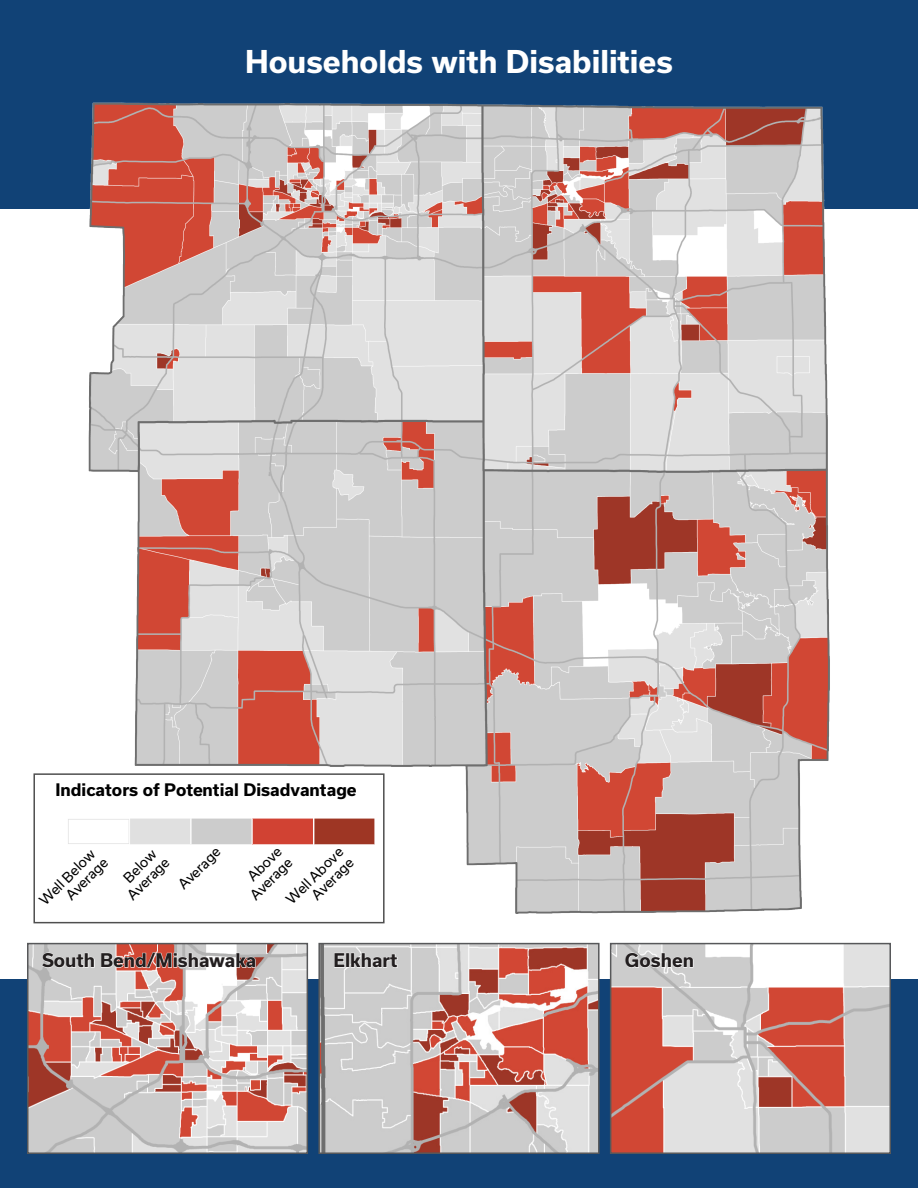
<style>
.page{position:relative;width:918px;height:1188px;background:#fff}
.page>*{position:absolute;margin:0;border:0;box-sizing:border-box;transform-origin:0 0}
.t1{font:700 30px "Usual";color:#fff}
.t2{font:700 18px "Usual";color:#231f20}
.t3{font:700 16.5px "Usual";color:#000}
.t4{font:13.5px/15.1px "Usual";color:#000;text-align:right}
</style>
<div class="page">
<div style="left:0;top:980px;width:918px;height:208px;background:#114276"></div>
<div style="left:0;top:0;width:918px;height:208px;background:#114276"></div>
<img style="left:81px;top:102px;width:756px;height:812px">
<img style="left:30px;top:946px;width:275px;height:205px">
<div style="left:27px;top:943px;width:281px;height:211px;border:2px solid #57585a"></div>
<img style="left:321px;top:946px;width:276px;height:205px">
<div style="left:318px;top:943px;width:282px;height:211px;border:2px solid #57585a"></div>
<img style="left:613px;top:946px;width:275px;height:205px">
<div style="left:610px;top:943px;width:281px;height:211px;border:2px solid #57585a"></div>
<div style="left:33px;top:773px;width:352px;height:150px;background:#fff;border:2px solid #4f4f4f"></div>
<svg style="left:68px;top:818px;width:307px;height:27px"></svg>
<svg style="left:41px;top:952px;width:54px;height:16px"></svg>
<svg style="left:101px;top:952px;width:155px;height:16px"></svg>
<svg style="left:334px;top:953px;width:11px;height:15px"></svg>
<div style="left:346px;top:953px;width:3px;height:14px;border:1px solid #fff"></div>
<svg style="left:351px;top:953px;width:47px;height:15px"></svg>
<svg style="left:625px;top:952px;width:69px;height:16px"></svg>
<p class="t1" style="left:245px;top:44px;width:429px">Households with Disabilities</p>
<p class="t3" style="left:55px;top:780px;width:303px">Indicators of Potential Disadvantage</p>
<p class="t4" style="left:36px;top:897px;width:77px;rotate:-45deg">Well Below<br>Average</p>
<p class="t4" style="left:114px;top:882px;width:55px;text-align:center;rotate:-45deg">Below<br>Average</p>
<p class="t4" style="left:283px;top:896px;width:75px;rotate:-45deg">Well Above<br>Average</p>
<p class="t4" style="left:175px;top:882px;width:55px;rotate:-45deg">Average</p>
<p class="t4" style="left:236px;top:882px;width:55px;rotate:-45deg">Above<br>Average</p>
<p class="t2" style="left:42px;top:950px;width:216px">South Bend/Mishawaka</p>
<p class="t2" style="left:333px;top:950px;width:66px">Elkhart</p>
<p class="t2" style="left:625px;top:950px;width:71px">Goshen</p>
</div>
